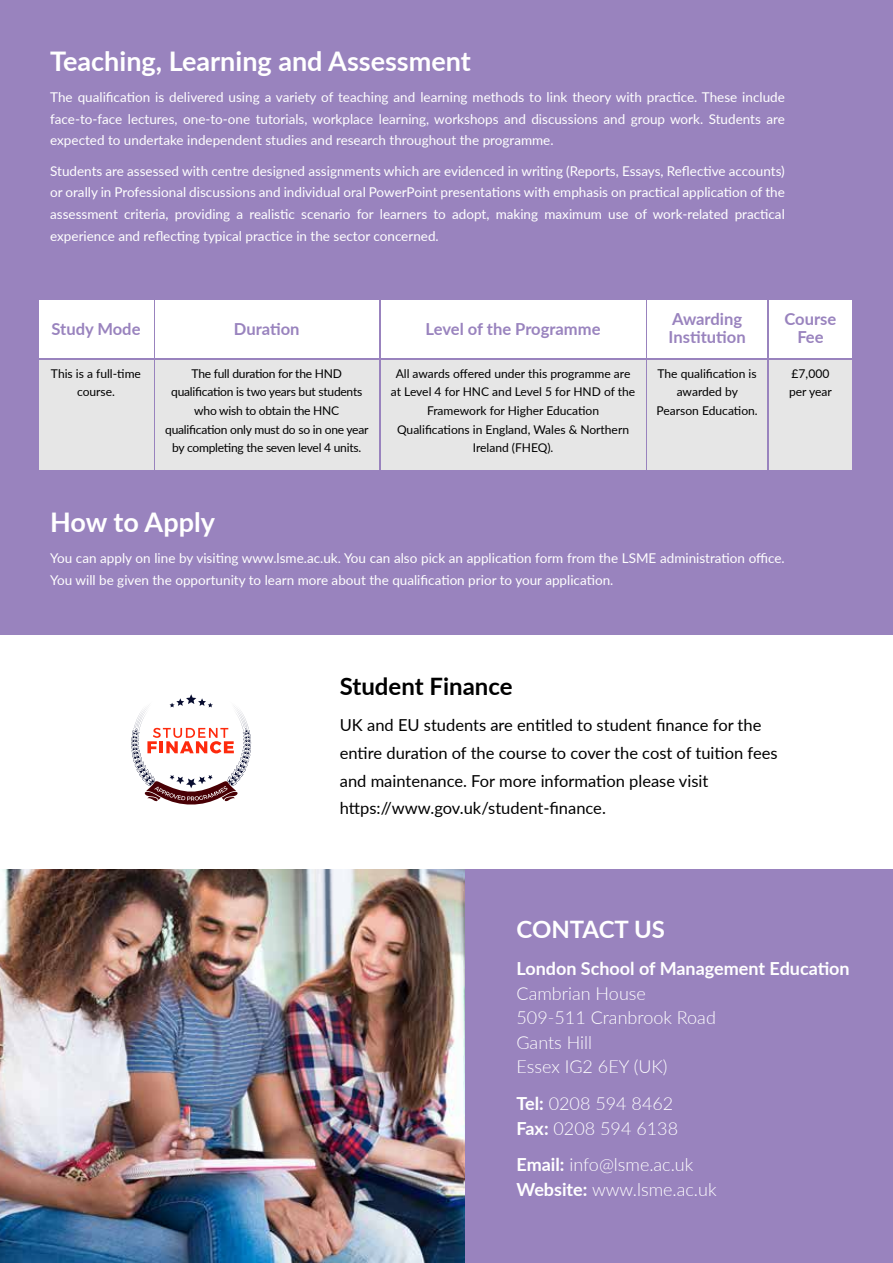
<style>
.page{position:relative;width:893px;height:1263px;background:#fff}
.page>*{position:absolute;margin:0;border:0;box-sizing:border-box;transform-origin:0 0}
.t1{font:700 27px "Lato";color:#fff}
.t2{font:700 24px "Lato";color:#000}
.t3{font:700 24px "Lato";color:#fff}
.t4{font:300 18px/24.6px "Lato";color:#fff}
.t5{font:700 18px "Lato";color:#fff}
.t6{font:16.5px/27.6px "Lato";color:#000}
.t7{font:700 16.5px/18.6px "Lato";color:#9983be}
.t8{font:13.5px/21.6px "Lato";color:#fff;text-align:justify}
.t9{font:12px/18.8px "Lato";letter-spacing:-.01em;color:#000;text-align:center}
.s1{font-weight:700}
</style>
<div class="page">
<div style="left:0;top:0;width:893px;height:634px;background:#9983be"></div>
<div style="left:464px;top:869px;width:429px;height:394px;background:#9983be"></div>
<img style="left:0;top:869px;width:464px;height:394px">
<svg style="left:131px;top:694px;width:120px;height:111px"></svg>
<div style="left:39px;top:300px;width:114px;height:58px;background:#fff"></div>
<div style="left:155px;top:300px;width:223px;height:58px;background:#fff"></div>
<div style="left:381px;top:300px;width:264px;height:58px;background:#fff"></div>
<div style="left:647px;top:300px;width:120px;height:58px;background:#fff"></div>
<div style="left:39px;top:360px;width:114px;height:109px;background:#e6e6e6"></div>
<div style="left:155px;top:360px;width:223px;height:109px;background:#e6e6e6"></div>
<div style="left:381px;top:360px;width:264px;height:109px;background:#e6e6e6"></div>
<div style="left:647px;top:360px;width:120px;height:109px;background:#e6e6e6"></div>
<div style="left:769px;top:300px;width:83px;height:58px;background:#fff"></div>
<div style="left:769px;top:360px;width:83px;height:109px;background:#e6e6e6"></div>
<h1 class="t1" style="left:50px;top:42px;width:422px">Teaching, Learning and Assessment</h1>
<p class="t8" style="left:50px;top:86px;width:736px">The qualification is delivered using a variety of teaching and learning methods to link theory with practice. These include face-to-face lectures, one-to-one tutorials, workplace learning, workshops and discussions and group work. Students are expected to undertake independent studies and research throughout the programme.</p>
<p class="t8" style="left:50px;top:160px;width:736px">Students are assessed with centre designed assignments which are evidenced in writing (Reports, Essays, Reflective accounts) or orally in Professional discussions and individual oral PowerPoint presentations with emphasis on practical application of the assessment criteria, providing a realistic scenario for learners to adopt, making maximum use of work-related practical experience and reflecting typical practice in the sector concerned.</p>
<p class="t7" style="left:51px;top:319px;width:91px">Study Mode</p>
<p class="t7" style="left:234px;top:319px;width:67px">Duration</p>
<p class="t7" style="left:426px;top:319px;width:176px">Level of the Programme</p>
<p class="t7" style="left:669px;top:309px;width:79px">Awarding<br>Institution</p>
<p class="t9" style="left:51px;top:363px;width:92px">This is a full-time course.</p>
<p class="t9" style="left:165px;top:363px;width:205px">The full duration for the HND qualification is two years but students who wish to obtain the HNC qualification only must do so in one year by completing the seven level 4 units.</p>
<p class="t9" style="left:391px;top:363px;width:246px">All awards offered under this programme are at Level 4 for HNC and Level 5 for HND of the Framework for Higher Education Qualifications in England, Wales &amp; Northern Ireland (FHEQ).</p>
<p class="t9" style="left:657px;top:363px;width:103px">The qualification is awarded by<br>Pearson Education.</p>
<p class="t7" style="left:784px;top:309px;width:53px;text-align:center">Course<br>Fee</p>
<p class="t9" style="left:789px;top:363px;width:44px;text-align:left">£7,000 per year</p>
<h1 class="t1" style="left:50px;top:503px;width:166px">How to Apply</h1>
<p class="t8" style="left:50px;top:547px;width:736px">You can apply on line by visiting www.lsme.ac.uk. You can also pick an application form from the LSME administration office.<br>You will be given the opportunity to learn more about the qualification prior to your application.</p>
<h2 class="t2" style="left:340px;top:668px;width:174px">Student Finance</h2>
<p class="t6" style="left:340px;top:711px;width:439px">UK and EU students are entitled to student finance for the entire duration of the course to cover the cost of tuition fees and maintenance. For more information please visit https://www.gov.uk/student-finance.</p>
<h2 class="t3" style="left:516px;top:912px;width:150px">CONTACT US</h2>
<h3 class="t5" style="left:516px;top:955px;width:335px">London School of Management Education</h3>
<h3 class="t4" style="left:516px;top:980px;width:201px">Cambrian House<br>509-511 Cranbrook Road<br>Gants Hill<br>Essex IG2 6EY (UK)</h3>
<h3 class="t4" style="left:516px;top:1090px;width:163px"><span class="s1">Tel:</span> 0208 594 8462<br><span class="s1">Fax:</span> 0208 594 6138</h3>
<h3 class="t4" style="left:516px;top:1152px;width:202px"><span class="s1">Email:</span> info@lsme.ac.uk<br><span class="s1">Website:</span> www.lsme.ac.uk</h3>
</div>
